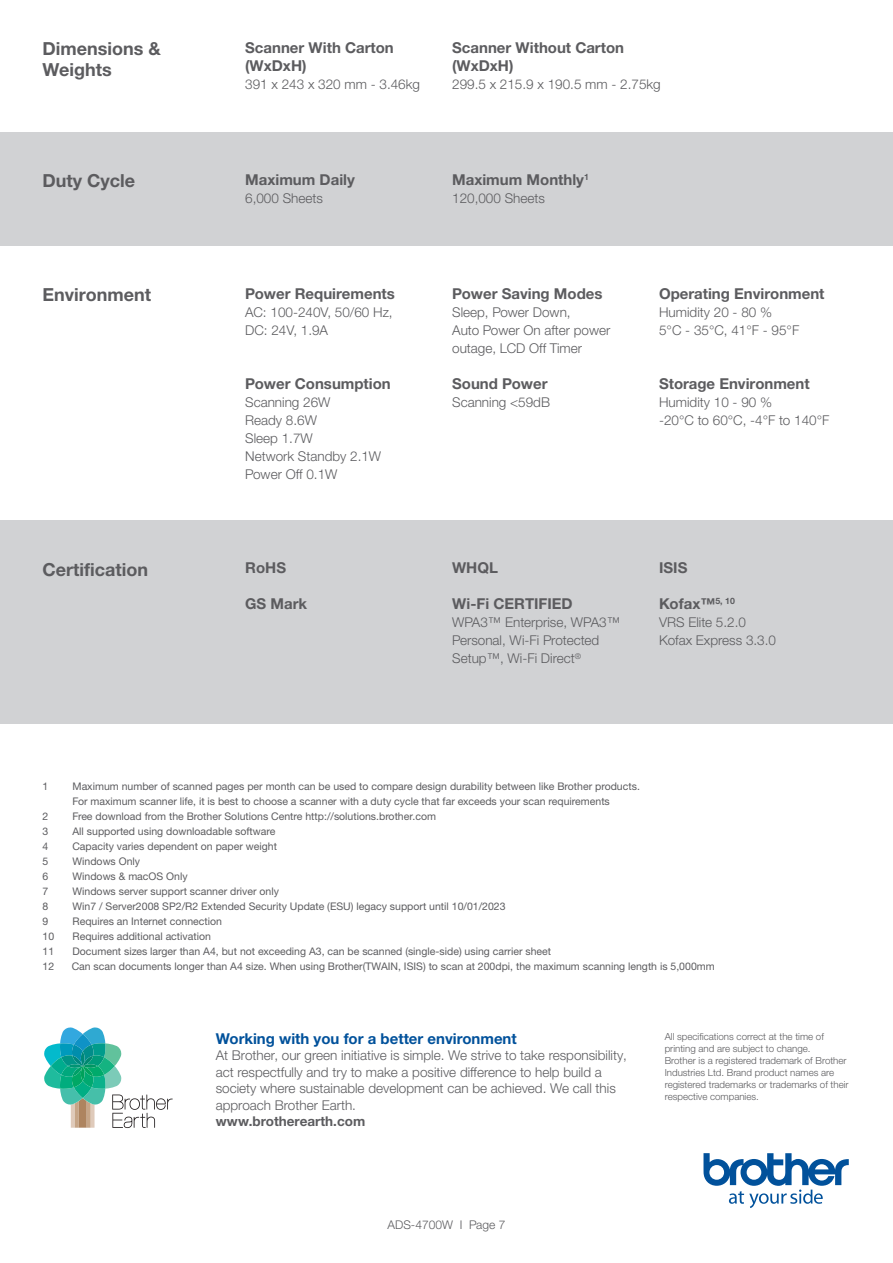
<style>
.page{position:relative;width:893px;height:1263px;background:#fff}
.page>*{position:absolute;margin:0;border:0;box-sizing:border-box;transform-origin:0 0}
.Body{font:700 18px/21px "Helvetica Neue LTW1 G";color:#5c5c5f}
.Body-2{font:700 15px "Helvetica Neue LTW1 G";color:#5c5c5f}
.t1{font:700 15px "Helvetica Neue LTW1 G";color:#01519b}
.Body-3{font:300 13.5px/18px "Helvetica Neue LTW1 G";color:#5c5c5f}
.t2{font:700 13.5px "Helvetica Neue LTW1 G";color:#5c5c5f}
.Body-4{font:300 12px "Helvetica Neue LTW1 G";color:#5c5c5f}
.t3{font:10.5px "Helvetica Neue LTW1 G";color:#5c5c5f}
.t4{font:300 9.75px/12px "Helvetica Neue LTW1 G";color:#5c5c5f}
</style>
<div class="page">
<div style="left:0;top:132px;width:893px;height:113px;background:#d1d2d4"></div>
<div style="left:0;top:520px;width:893px;height:204px;background:#d1d2d4"></div>
<svg style="left:44px;top:1027px;width:129px;height:101px"></svg>
<svg style="left:703px;top:1153px;width:146px;height:55px"></svg>
<p class="Body" style="left:43px;top:38px;width:120px">Dimensions &amp;<br>Weights</p>
<p class="Body-2" style="left:245px;top:39px;width:150px">Scanner With Carton</p>
<p class="Body-2" style="left:245px;top:57px;width:63px">(WxDxH)</p>
<p class="Body-3" style="left:245px;top:75px;width:176px">391 x 243 x 320 mm - 3.46kg</p>
<p class="Body" style="left:43px;top:170px;width:94px">Duty Cycle</p>
<p class="Body-2" style="left:245px;top:170px;width:111px">Maximum Daily</p>
<p class="Body-3" style="left:245px;top:189px;width:79px">6,000 Sheets</p>
<p class="Body-2" style="left:452px;top:39px;width:173px">Scanner Without Carton</p>
<p class="Body-2" style="left:452px;top:57px;width:63px">(WxDxH)</p>
<p class="Body-3" style="left:452px;top:75px;width:210px">299.5 x 215.9 x 190.5 mm - 2.75kg</p>
<p class="Body-2" style="left:452px;top:170px;width:138px">Maximum Monthly<sup>1</sup></p>
<p class="Body-3" style="left:452px;top:189px;width:94px">120,000 Sheets</p>
<p class="Body" style="left:43px;top:284px;width:110px">Environment</p>
<p class="Body-2" style="left:245px;top:284px;width:151px">Power Requirements</p>
<p class="Body-3" style="left:245px;top:303px;width:149px">AC: 100-240V, 50/60 Hz,</p>
<p class="Body-3" style="left:245px;top:321px;width:84px">DC: 24V, 1.9A</p>
<p class="Body-2" style="left:245px;top:374px;width:147px">Power Consumption</p>
<p class="Body-3" style="left:245px;top:393px;width:87px">Scanning 26W</p>
<p class="Body-3" style="left:245px;top:411px;width:73px">Ready 8.6W</p>
<p class="Body-3" style="left:245px;top:429px;width:69px">Sleep 1.7W</p>
<p class="Body-3" style="left:245px;top:447px;width:137px">Network Standby 2.1W</p>
<p class="Body-3" style="left:245px;top:465px;width:94px">Power Off 0.1W</p>
<p class="Body-2" style="left:452px;top:284px;width:152px">Power Saving Modes</p>
<p class="Body-3" style="left:452px;top:303px;width:120px">Sleep, Power Down,</p>
<p class="Body-3" style="left:452px;top:321px;width:160px">Auto Power On after power outage, LCD Off Timer</p>
<p class="Body-2" style="left:452px;top:374px;width:97px">Sound Power</p>
<p class="Body-3" style="left:452px;top:393px;width:99px">Scanning &lt;59dB</p>
<p class="Body-2" style="left:659px;top:284px;width:167px">Operating Environment</p>
<p class="Body-3" style="left:659px;top:303px;width:115px">Humidity 20 - 80 %</p>
<p class="Body-3" style="left:659px;top:321px;width:142px">5°C - 35°C, 41°F - 95°F</p>
<p class="Body-2" style="left:659px;top:374px;width:152px">Storage Environment</p>
<p class="Body-3" style="left:659px;top:393px;width:115px">Humidity 10 - 90 %</p>
<p class="Body-3" style="left:659px;top:411px;width:172px">-20°C to 60°C, -4°F to 140°F</p>
<p class="Body" style="left:43px;top:559px;width:107px">Certification</p>
<p class="Body-2" style="left:245px;top:559px;width:42px">RoHS</p>
<p class="Body-2" style="left:245px;top:595px;width:63px">GS Mark</p>
<p class="Body-2" style="left:452px;top:559px;width:47px">WHQL</p>
<p class="Body-2" style="left:452px;top:595px;width:122px">Wi-Fi CERTIFIED</p>
<p class="Body-3" style="left:452px;top:614px;width:169px">WPA3™ Enterprise, WPA3™<br>Personal, Wi-Fi Protected<br>Setup™, Wi-Fi Direct<sup>®</sup></p>
<p class="Body-2" style="left:659px;top:559px;width:30px">ISIS</p>
<p class="Body-2" style="left:659px;top:595px;width:77px">Kofax™<sup>5,</sup> <sup>10</sup></p>
<p class="Body-3" style="left:659px;top:614px;width:88px">VRS Elite 5.2.0</p>
<p class="Body-3" style="left:659px;top:632px;width:118px">Kofax Express 3.3.0</p>
<p class="t3" style="left:43px;top:779px;width:7px">1</p>
<p class="t3" style="left:73px;top:779px;width:569px">Maximum number of scanned pages per month can be used to compare design durability between like Brother products.</p>
<p class="t3" style="left:73px;top:794px;width:539px">For maximum scanner life, it is best to choose a scanner with a duty cycle that far exceeds your scan requirements</p>
<p class="t3" style="left:43px;top:809px;width:7px">2</p>
<p class="t3" style="left:73px;top:809px;width:365px">Free download from the Brother Solutions Centre http://solutions.brother.com</p>
<p class="t3" style="left:43px;top:824px;width:7px">3</p>
<p class="t3" style="left:73px;top:824px;width:204px">All supported using downloadable software</p>
<p class="t3" style="left:43px;top:839px;width:7px">4</p>
<p class="t3" style="left:73px;top:839px;width:206px">Capacity varies dependent on paper weight</p>
<p class="t3" style="left:43px;top:854px;width:7px">5</p>
<p class="t3" style="left:73px;top:854px;width:69px">Windows Only</p>
<p class="t3" style="left:43px;top:869px;width:7px">6</p>
<p class="t3" style="left:73px;top:869px;width:117px">Windows &amp; macOS Only</p>
<p class="t3" style="left:43px;top:884px;width:7px">7</p>
<p class="t3" style="left:73px;top:884px;width:208px">Windows server support scanner driver only</p>
<p class="t3" style="left:43px;top:899px;width:7px">8</p>
<p class="t3" style="left:73px;top:899px;width:434px">Win7 / Server2008 SP2/R2 Extended Security Update (ESU) legacy support until 10/01/2023</p>
<p class="t3" style="left:43px;top:914px;width:7px">9</p>
<p class="t3" style="left:73px;top:914px;width:151px">Requires an Internet connection</p>
<p class="t3" style="left:43px;top:929px;width:13px">10</p>
<p class="t3" style="left:73px;top:929px;width:140px">Requires additional activation</p>
<p class="t3" style="left:43px;top:944px;width:13px">11</p>
<p class="t3" style="left:73px;top:944px;width:480px">Document sizes larger than A4, but not exceeding A3, can be scanned (single-side) using carrier sheet</p>
<p class="t3" style="left:43px;top:959px;width:13px">12</p>
<p class="t3" style="left:72px;top:959px;width:644px">Can scan documents longer than A4 size. When using Brother(TWAIN, ISIS) to scan at 200dpi, the maximum scanning length is 5,000mm</p>
<p class="t1" style="left:216px;top:1029px;width:303px">Working with you for a better environment</p>
<p class="Body-3" style="left:216px;top:1046px;width:413px">At Brother, our green initiative is simple. We strive to take responsibility,</p>
<p class="Body-3" style="left:216px;top:1064px;width:402px;line-height:16.5px">act respectfully and try to make a positive difference to help build a society where sustainable development can be achieved. We call this approach Brother Earth.</p>
<p class="t2" style="left:216px;top:1113px;width:151px">www.brotherearth.com</p>
<p class="Body-4" style="left:388px;top:1217px;width:119px">ADS-4700W I Page 7</p>
<p class="t4" style="left:665px;top:1030px;width:185px">All specifications correct at the time of printing and are subject to change.<br>Brother is a registered trademark of Brother Industries Ltd. Brand product names are registered trademarks or trademarks of their respective companies.</p>
</div>
